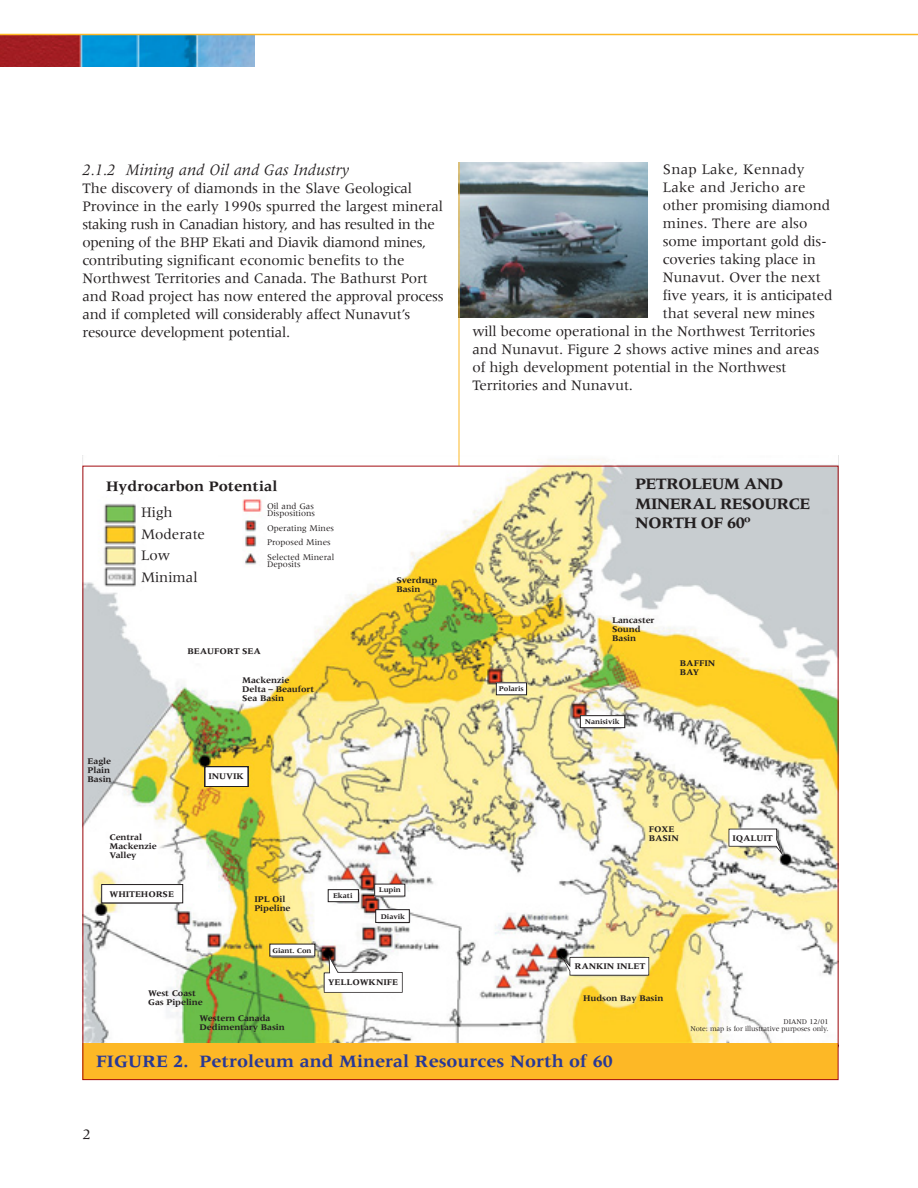
<style>
.page{position:relative;width:918px;height:1188px;background:#fff}
.page>*{position:absolute;margin:0;border:0;box-sizing:border-box;transform-origin:0 0}
.t1{font:700 18px "Meridien";color:#283996}
.t2{font:700 16.5px/19.8px "Meridien";letter-spacing:-.045em;color:#231f20}
.t3{font:italic 16.5px "Meridien";color:#231f20}
.t4{font:15px/18px "Meridien";letter-spacing:-.01em;color:#231f20}
.t5{font:15px "Meridien";letter-spacing:.01em;color:#231f20}
.t6{font:700 15px "Meridien";color:#231f20}
.t7{font:700 9px/9px "Meridien";letter-spacing:-.01em;color:#231f20}
.t8{font:9px/14.5px "Meridien";color:#231f20}
.t9{font:7.5px/7.5px "Meridien";letter-spacing:-.01em;color:#231f20;text-align:right}
.t10{font:700 7.5px "Meridien";letter-spacing:-.01em;color:#231f20}
</style>
<div class="page">
<img style="left:82px;top:455px;width:756px;height:588px">
<div style="left:82px;top:1043px;width:756px;height:37px;background:#fdb826"></div>
<img style="left:0;top:35px;width:255px;height:31px">
<hr style="left:0;top:34px;width:918px;height:1px;background:#fdb826">
<img style="left:460px;top:162px;width:188px;height:156px">
<hr style="left:459px;top:162px;width:1px;height:304px;background:#fdb826">
<svg style="left:729px;top:829px;width:54px;height:27px"></svg>
<svg style="left:561px;top:955px;width:88px;height:21px"></svg>
<svg style="left:324px;top:955px;width:79px;height:38px"></svg>
<div style="left:205px;top:767px;width:43px;height:19px;background:#fff"></div>
<div style="left:205px;top:766px;width:43px;height:21px;border:2px solid #231f20"></div>
<div style="left:102px;top:885px;width:81px;height:18px;background:#fff"></div>
<div style="left:101px;top:884px;width:82px;height:19px;border:1px solid #231f20"></div>
<div style="left:375px;top:884px;width:30px;height:12px;background:#fff"></div>
<div style="left:328px;top:890px;width:30px;height:12px;background:#fff"></div>
<div style="left:328px;top:889px;width:31px;height:13px;border:1px solid #231f20"></div>
<div style="left:580px;top:716px;width:45px;height:12px;background:#fff"></div>
<div style="left:580px;top:715px;width:45px;height:13px;border:1px solid #231f20"></div>
<div style="left:496px;top:683px;width:31px;height:12px;background:#fff"></div>
<div style="left:496px;top:682px;width:31px;height:13px;border:1px solid #231f20"></div>
<div style="left:270px;top:944px;width:45px;height:12px;background:#fff"></div>
<div style="left:376px;top:910px;width:33px;height:12px;background:#fff"></div>
<div style="left:375px;top:909px;width:35px;height:14px;border:1px solid #231f20"></div>
<p class="t3" style="left:82px;top:163px;width:268px">2.1.2 Mining and Oil and Gas Industry</p>
<p class="t4" style="left:82px;top:181px;width:363px">The discovery of diamonds in the Slave Geological Province in the early 1990s spurred the largest mineral staking rush in Canadian history, and has resulted in the opening of the BHP Ekati and Diavik diamond mines, contributing significant economic benefits to the Northwest Territories and Canada. The Bathurst Port and Road project has now entered the approval process and if completed will considerably affect Nunavut’s resource development potential.</p>
<p class="t5" style="left:663px;top:163px;width:143px">Snap Lake, Kennady</p>
<p class="t5" style="left:663px;top:181px;width:144px">Lake and Jericho are</p>
<p class="t4" style="left:663px;top:198px;width:169px">other promising diamond</p>
<p class="t4" style="left:663px;top:216px;width:146px">mines. There are also</p>
<p class="t4" style="left:663px;top:234px;width:166px">some important gold dis-</p>
<p class="t4" style="left:663px;top:252px;width:154px">coveries taking place in</p>
<p class="t4" style="left:663px;top:270px;width:159px">Nunavut. Over the next</p>
<p class="t4" style="left:663px;top:288px;width:171px">five years, it is anticipated</p>
<p class="t4" style="left:663px;top:306px;width:154px">that several new mines</p>
<p class="t4" style="left:473px;top:324px;width:344px">will become operational in the Northwest Territories</p>
<p class="t4" style="left:473px;top:342px;width:348px">and Nunavut. Figure 2 shows active mines and areas</p>
<p class="t4" style="left:473px;top:360px;width:316px">of high development potential in the Northwest</p>
<p class="t4" style="left:473px;top:378px;width:162px">Territories and Nunavut.</p>
<p class="t6" style="left:106px;top:480px;width:173px">Hydrocarbon Potential</p>
<p class="t4" style="left:141px;top:502px;width:66px;line-height:21.8px">High<br>Moderate<br>Low<br>Minimal</p>
<p class="t8" style="left:267px;top:503px;width:50px;line-height:7.5px">Oil and Gas<br>Dispositions</p>
<p class="t8" style="left:267px;top:521px;width:69px">Operating Mines<br>Proposed Mines<br>Selected Mineral</p>
<p class="t8" style="left:267px;top:558px;width:35px">Deposits</p>
<p class="t7" style="left:188px;top:648px;width:75px">BEAUFORT SEA</p>
<p class="t7" style="left:88px;top:757px;width:26px">Eagle<br>Plain<br>Basin</p>
<p class="t7" style="left:109px;top:834px;width:49px">Central<br>Mackenzie<br>Valley</p>
<p class="t7" style="left:109px;top:890px;width:66px">WHITEHORSE</p>
<p class="t7" style="left:242px;top:677px;width:74px">Mackenzie<br>Delta – Beaufort<br>Sea Basin</p>
<p class="t7" style="left:209px;top:773px;width:37px">INUVIK</p>
<p class="t7" style="left:254px;top:895px;width:38px">IPL Oil<br>Pipeline</p>
<p class="t10" style="left:272px;top:947px;width:41px">Giant. Con</p>
<p class="t10" style="left:333px;top:893px;width:21px">Ekati</p>
<p class="t7" style="left:396px;top:577px;width:43px">Sverdrup<br>Basin</p>
<p class="t10" style="left:379px;top:887px;width:24px">Lupin</p>
<p class="t10" style="left:381px;top:913px;width:26px">Diavik</p>
<p class="t7" style="left:148px;top:990px;width:56px">West Coast<br>Gas Pipeline</p>
<p class="t7" style="left:199px;top:1014px;width:87px">Western Canada<br>Dedimentary Basin</p>
<p class="t7" style="left:328px;top:979px;width:72px">YELLOWKNIFE</p>
<p class="t10" style="left:499px;top:686px;width:26px">Polaris</p>
<p class="t2" style="left:635px;top:475px;width:177px">PETROLEUM AND<br>MINERAL RESOURCE<br>NORTH OF 60º</p>
<p class="t7" style="left:612px;top:616px;width:44px">Lancaster<br>Sound<br>Basin</p>
<p class="t10" style="left:585px;top:719px;width:36px">Nanisivik</p>
<p class="t7" style="left:680px;top:660px;width:37px">BAFFIN<br>BAY</p>
<p class="t7" style="left:649px;top:825px;width:32px">FOXE<br>BASIN</p>
<p class="t7" style="left:732px;top:834px;width:42px">IQALUIT</p>
<p class="t7" style="left:574px;top:962px;width:72px">RANKIN INLET</p>
<p class="t7" style="left:583px;top:995px;width:82px">Hudson Bay Basin</p>
<p class="t9" style="left:690px;top:1018px;width:140px">DIAND 12/01<br>Note: map is for illustrative purposes only.</p>
<p class="t1" style="left:96px;top:1054px;width:518px">FIGURE 2. Petroleum and Mineral Resources North of 60</p>
<p class="t4" style="left:83px;top:1127px;width:10px">2</p>
</div>
